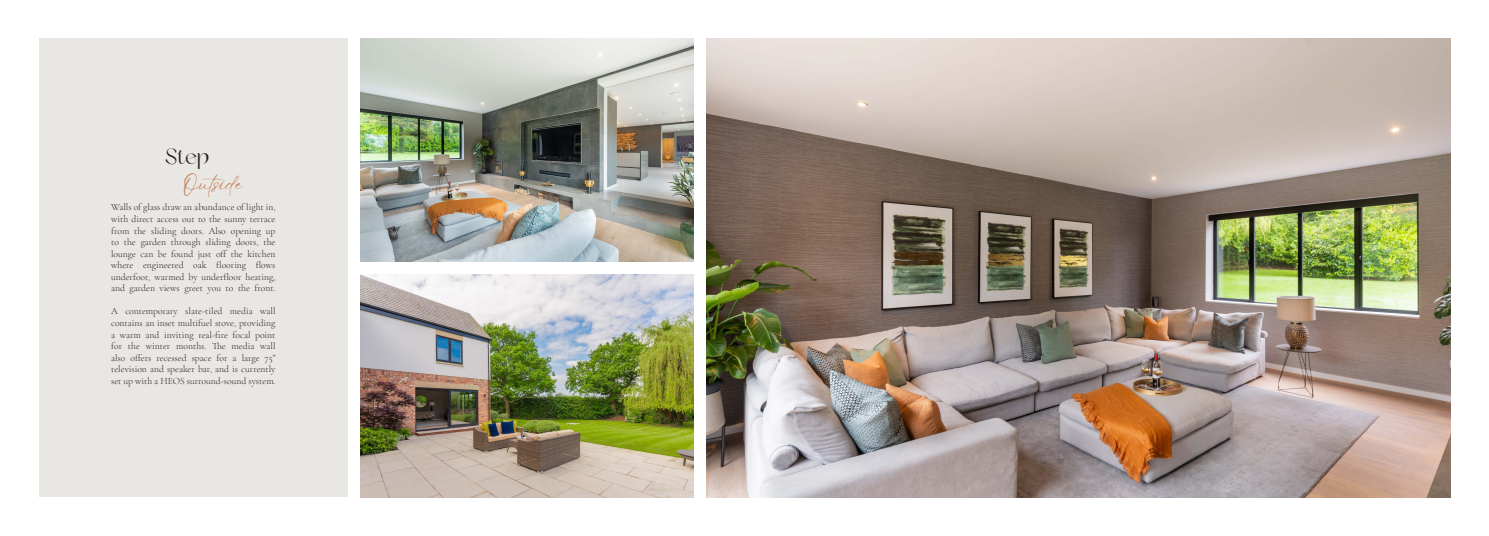
<style>
.page{position:relative;width:1489px;height:536px;background:#fff}
.page>*{position:absolute;margin:0;border:0;box-sizing:border-box;transform-origin:0 0}
.t1{font:21.88px "Dream Avenue";color:#231f20}
.t2{font:19.86px "Eyesome Script";color:#c37b51}
.t3{font:300 9.62px/11.5px "Cormorant Garamond";color:#231f20;text-align:justify}
</style>
<div class="page">
<img style="left:706px;top:39px;width:743px;height:458px">
<div style="left:39px;top:39px;width:309px;height:458px;background:#e8e7e3"></div>
<img style="left:360px;top:39px;width:334px;height:222px">
<img style="left:360px;top:275px;width:334px;height:222px">
<p class="t1" style="left:165px;top:142px;width:46px">Step</p>
<p class="t2" style="left:183px;top:170px;width:61px">Outside</p>
<p class="t3" style="left:111px;top:201px;width:166px">Walls of glass draw an abundance of light in, with direct access out to the sunny terrace from the sliding doors. Also opening up to the garden through sliding doors, the lounge can be found just off the kitchen where engineered oak flooring flows underfoot, warmed by underfloor heating, and garden views greet you to the front.</p>
<p class="t3" style="left:111px;top:305px;width:166px">A contemporary slate-tiled media wall contains an inset multifuel stove, providing a warm and inviting real-fire focal point for the winter months. The media wall also offers recessed space for a large 75” television and speaker bar, and is currently set up with a HEOS surround-sound system.</p>
</div>
